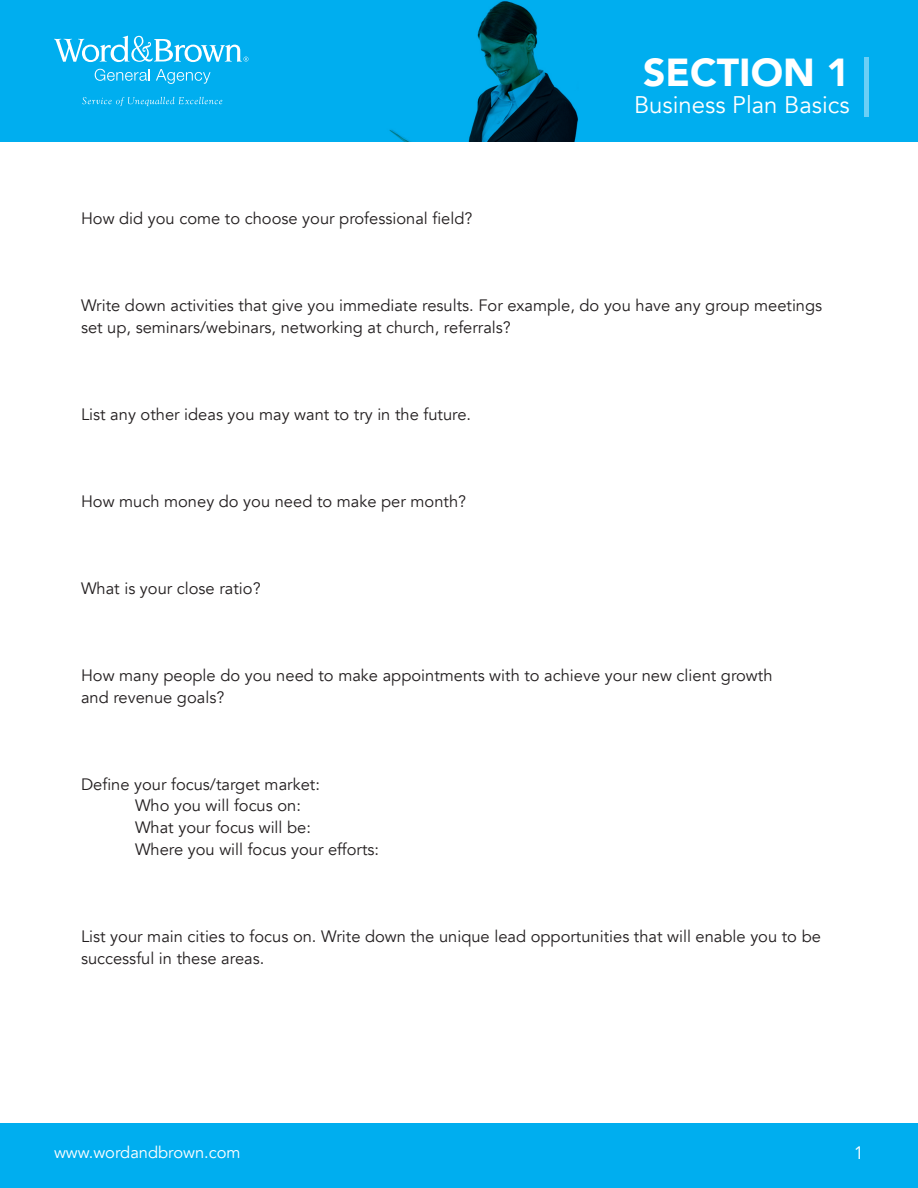
<style>
.page{position:relative;width:918px;height:1188px;background:#fff}
.page>*{position:absolute;margin:0;border:0;box-sizing:border-box;transform-origin:0 0}
.t1{font:900 39px "Avenir";color:#fff}
.t2{font:24px "Avenir";color:#fff}
.t3{font:18px "Avenir";color:#fff}
.t4{font:16.5px/21.8px "Avenir";color:#231f20}
.t5{font:16.5px "Avenir";color:#fff}
</style>
<div class="page">
<div style="left:0;top:1124px;width:918px;height:64px;background:#00aeef"></div>
<div style="left:0;top:0;width:918px;height:142px;background:#00aeef"></div>
<hr style="left:864px;top:57px;width:4px;height:60px;background:#6bcff6">
<svg style="left:95px;top:69px;width:55px;height:12px"></svg>
<svg style="left:156px;top:69px;width:55px;height:15px"></svg>
<svg style="left:82px;top:97px;width:140px;height:9px"></svg>
<svg style="left:54px;top:36px;width:195px;height:26px"></svg>
<img style="left:389px;top:1px;width:189px;height:141px">
<p class="t4" style="left:81px;top:208px;width:393px">How did you come to choose your professional field?</p>
<p class="t1" style="left:643px;top:39px;width:208px">SECTION 1</p>
<p class="t2" style="left:634px;top:90px;width:217px">Business Plan Basics</p>
<p class="t4" style="left:81px;top:295px;width:743px">Write down activities that give you immediate results. For example, do you have any group meetings set up, seminars/webinars, networking at church, referrals?</p>
<p class="t4" style="left:81px;top:404px;width:392px">List any other ideas you may want to try in the future.</p>
<p class="t4" style="left:81px;top:491px;width:387px">How much money do you need to make per month?</p>
<p class="t4" style="left:81px;top:578px;width:181px">What is your close ratio?</p>
<p class="t4" style="left:81px;top:665px;width:693px">How many people do you need to make appointments with to achieve your new client growth and revenue goals?</p>
<p class="t4" style="left:81px;top:773px;width:240px">Define your focus/target market:</p>
<p class="t4" style="left:135px;top:795px;width:167px">Who you will focus on:</p>
<p class="t4" style="left:135px;top:817px;width:177px">What your focus will be:</p>
<p class="t4" style="left:135px;top:839px;width:246px">Where you will focus your efforts:</p>
<p class="t4" style="left:81px;top:926px;width:741px">List your main cities to focus on. Write down the unique lead opportunities that will enable you to be successful in these areas.</p>
<p class="t5" style="left:54px;top:1143px;width:188px">www.wordandbrown.com</p>
<p class="t3" style="left:854px;top:1142px;width:12px">1</p>
</div>
